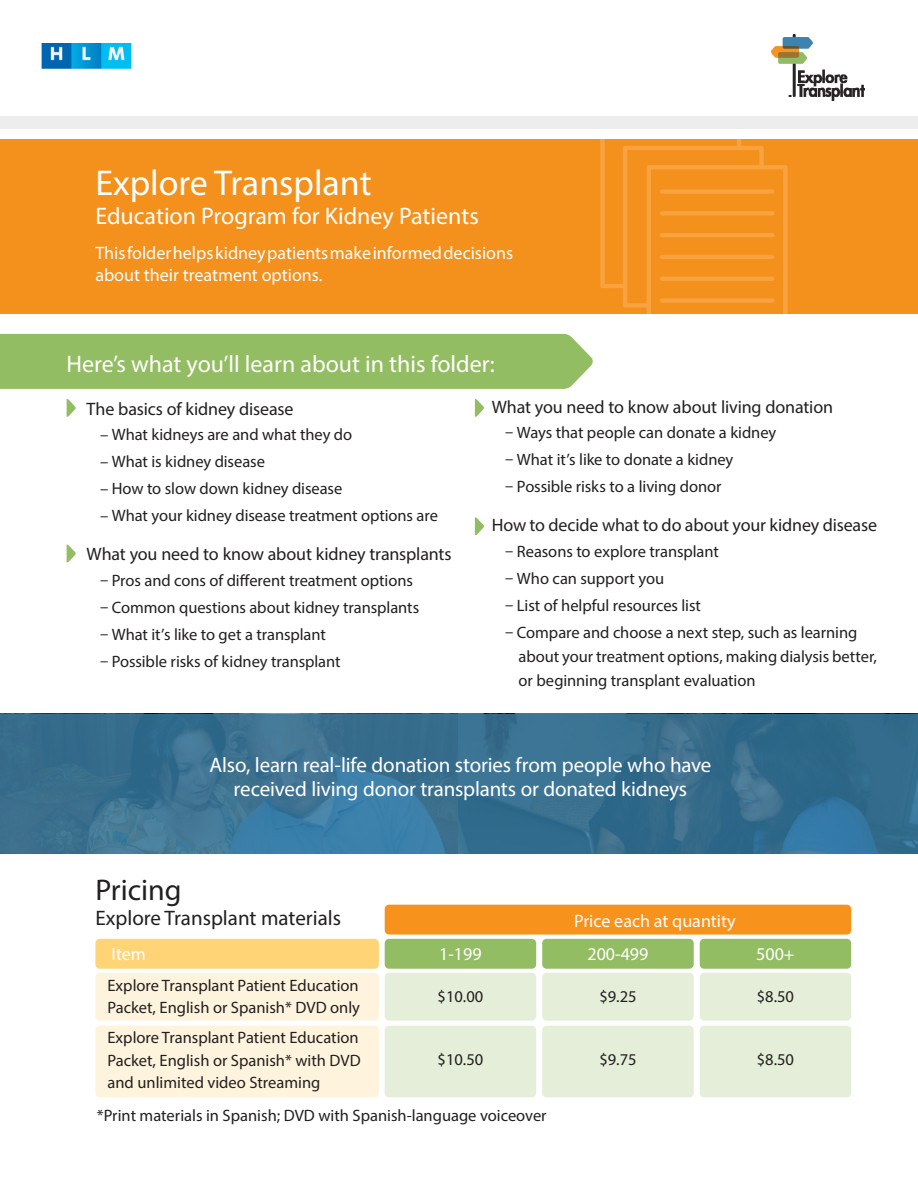
<style>
.page{position:relative;width:918px;height:1188px;background:#fff}
.page>*{position:absolute;margin:0;border:0;box-sizing:border-box;transform-origin:0 0}
.Body{font:36px "Myriad Pro";color:#fff}
.Body-2{font:30px "Myriad Pro";color:#231f20}
.Heading{font:24px "Myriad Pro";color:#fff}
.Body-3{font:24px "Myriad Pro";color:#fff}
.body_text{font:21px/24px "Myriad Pro";letter-spacing:-.005em;color:#fff;text-align:center}
.Body-4{font:21px "Myriad Pro";color:#231f20}
.body_text-2{font:18px "Myriad Pro";letter-spacing:-.005em;color:#231f20}
.Body-5{font:18px/21.6px "Myriad Pro";color:#fff}
.body_text-3{font:16.5px/22.5px "Myriad Pro";color:#231f20}
</style>
<div class="page">
<div style="left:0;top:334px;width:593px;height:55px;background:#93bd63"></div>
<img style="left:772px;top:34px;width:93px;height:66px">
<div style="left:0;top:139px;width:918px;height:175px;background:#f7931d"></div>
<div style="left:0;top:116px;width:918px;height:13px;background:#ededed"></div>
<svg style="left:67px;top:399px;width:9px;height:18px"></svg>
<svg style="left:67px;top:545px;width:9px;height:17px"></svg>
<svg style="left:475px;top:399px;width:9px;height:18px"></svg>
<svg style="left:475px;top:517px;width:9px;height:18px"></svg>
<div style="left:385px;top:905px;width:466px;height:30px;background:#f7931d;border-radius:4px"></div>
<div style="left:385px;top:939px;width:151px;height:30px;background:#93bd63;border-radius:4px"></div>
<div style="left:542px;top:939px;width:152px;height:30px;background:#93bd63;border-radius:4px"></div>
<div style="left:700px;top:939px;width:151px;height:30px;background:#93bd63;border-radius:4px"></div>
<div style="left:95px;top:939px;width:284px;height:30px;background:#fed476;border-radius:4px"></div>
<div style="left:95px;top:973px;width:284px;height:48px;background:#fef4dd;border-radius:4px"></div>
<div style="left:95px;top:1026px;width:284px;height:71px;background:#fef4dd;border-radius:4px"></div>
<div style="left:385px;top:973px;width:151px;height:48px;background:#e4eed8;border-radius:4px"></div>
<div style="left:542px;top:973px;width:152px;height:48px;background:#e4eed8;border-radius:4px"></div>
<div style="left:700px;top:973px;width:151px;height:48px;background:#e4eed8;border-radius:4px"></div>
<div style="left:385px;top:1026px;width:151px;height:71px;background:#e4eed8;border-radius:4px"></div>
<div style="left:542px;top:1026px;width:152px;height:71px;background:#e4eed8;border-radius:4px"></div>
<div style="left:700px;top:1026px;width:151px;height:71px;background:#e4eed8;border-radius:4px"></div>
<svg style="left:0;top:714px;width:918px;height:140px;background:#377091"></svg>
<img style="left:41px;top:44px;width:91px;height:25px">
<p class="Body" style="left:95px;top:161px;width:278px">Explore Transplant</p>
<p class="Body-3" style="left:95px;top:201px;width:385px">Education Program for Kidney Patients</p>
<p class="Body-5" style="left:95px;top:242px;width:419px">This folder helps kidney patients make informed decisions about their treatment options.</p>
<p class="Heading" style="left:67px;top:349px;width:430px">Here’s what you’ll learn about in this folder:</p>
<p class="body_text-2" style="left:87px;top:398px;width:209px">The basics of kidney disease</p>
<p class="body_text-3" style="left:100px;top:423px;width:254px">– What kidneys are and what they do</p>
<p class="body_text-3" style="left:100px;top:450px;width:166px">– What is kidney disease</p>
<p class="body_text-3" style="left:100px;top:477px;width:244px">– How to slow down kidney disease</p>
<p class="body_text-3" style="left:100px;top:504px;width:340px">– What your kidney disease treatment options are</p>
<p class="body_text-2" style="left:87px;top:543px;width:367px">What you need to know about kidney transplants</p>
<p class="body_text-3" style="left:100px;top:569px;width:314px">– Pros and cons of different treatment options</p>
<p class="body_text-3" style="left:100px;top:596px;width:321px">– Common questions about kidney transplants</p>
<p class="body_text-3" style="left:100px;top:623px;width:227px">– What it’s like to get a transplant</p>
<p class="body_text-3" style="left:100px;top:650px;width:242px">– Possible risks of kidney transplant</p>
<p class="body_text-2" style="left:492px;top:396px;width:343px">What you need to know about living donation</p>
<p class="body_text-3" style="left:505px;top:421px;width:273px">– Ways that people can donate a kidney</p>
<p class="body_text-3" style="left:505px;top:448px;width:230px">– What it’s like to donate a kidney</p>
<p class="body_text-3" style="left:505px;top:475px;width:218px">– Possible risks to a living donor</p>
<p class="body_text-2" style="left:492px;top:514px;width:387px">How to decide what to do about your kidney disease</p>
<p class="body_text-3" style="left:505px;top:540px;width:215px">– Reasons to explore transplant</p>
<p class="body_text-3" style="left:505px;top:567px;width:160px">– Who can support you</p>
<p class="body_text-3" style="left:505px;top:594px;width:197px">– List of helpful resources list</p>
<p class="body_text-3" style="left:519px;top:620px;width:360px;line-height:24px;text-indent:-13px">– Compare and choose a next step, such as learning about your treatment options, making dialysis better, or beginning transplant evaluation</p>
<p class="body_text" style="left:210px;top:753px;width:503px">Also, learn real-life donation stories from people who have received living donor transplants or donated kidneys</p>
<p class="Body-2" style="left:95px;top:871px;width:88px">Pricing</p>
<p class="Body-4" style="left:95px;top:905px;width:247px">Explore Transplant materials</p>
<p class="Body-5" style="left:574px;top:910px;width:163px">Price each at quantity</p>
<p class="Body-5" style="left:111px;top:943px;width:36px">Item</p>
<p class="Body-5" style="left:439px;top:943px;width:44px">1-199</p>
<p class="Body-5" style="left:588px;top:943px;width:62px">200-499</p>
<p class="Body-5" style="left:756px;top:943px;width:40px">500+</p>
<p class="body_text-3" style="left:108px;top:974px;width:254px">Explore Transplant Patient Education<br>Packet, English or Spanish* DVD only</p>
<p class="body_text-3" style="left:108px;top:1026px;width:255px">Explore Transplant Patient Education<br>Packet, English or Spanish* with DVD and unlimited video Streaming</p>
<p class="body_text-3" style="left:97px;top:1104px;width:451px">*Print materials in Spanish; DVD with Spanish-language voiceover</p>
<p class="body_text-3" style="left:438px;top:985px;width:47px">$10.00</p>
<p class="body_text-3" style="left:599px;top:985px;width:39px">$9.25</p>
<p class="body_text-3" style="left:757px;top:985px;width:39px">$8.50</p>
<p class="body_text-3" style="left:438px;top:1048px;width:47px">$10.50</p>
<p class="body_text-3" style="left:599px;top:1048px;width:39px">$9.75</p>
<p class="body_text-3" style="left:757px;top:1048px;width:39px">$8.50</p>
</div>
